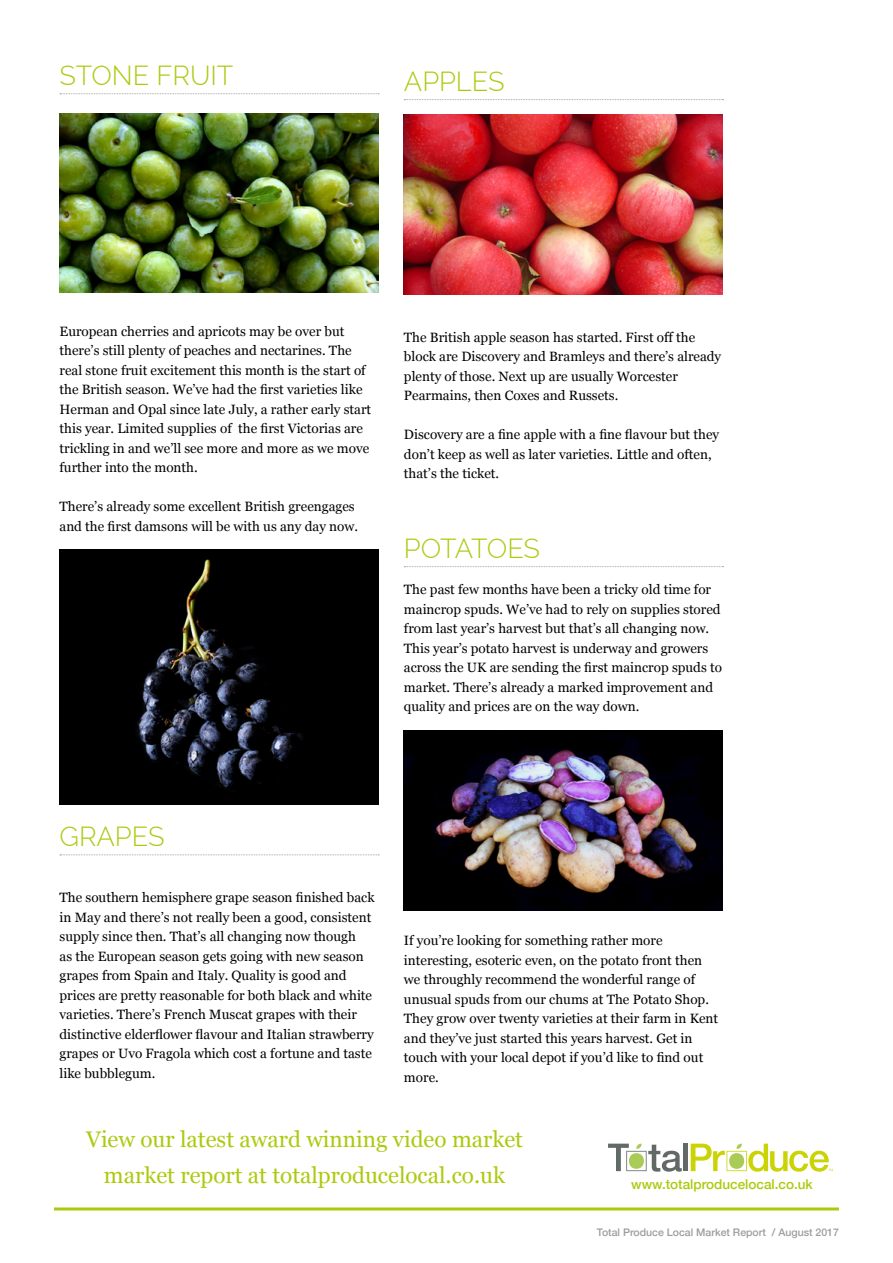
<style>
.page{position:relative;width:893px;height:1263px;background:#fff}
.page>*{position:absolute;margin:0;border:0;box-sizing:border-box;transform-origin:0 0}
.t1{font:300 27px "Raleway";color:#adc90e}
.t2{font:300 27px "Raleway";letter-spacing:-.035em;color:#adc90e}
.t3{font:22.5px/36px "Georgia";color:#adc90e;text-align:center}
.t4{font:13.5px/19.5px "Georgia";color:#000}
.t5{font:500 13.5px "Helvetica Neue";color:#adc90e}
.t6{font:500 10.5px "Helvetica Neue";color:#9d9d9c}
</style>
<div class="page">
<hr style="left:54px;top:1207px;width:785px;height:3px;background:#adc90e">
<hr style="left:684px;top:1143px;width:4px;height:28px;background:#616a66">
<svg style="left:608px;top:1143px;width:74px;height:29px"></svg>
<svg style="left:691px;top:1143px;width:142px;height:29px"></svg>
<svg style="left:60px;top:93px;width:319px;height:1px"></svg>
<svg style="left:60px;top:854px;width:319px;height:1px"></svg>
<svg style="left:404px;top:99px;width:319px;height:1px"></svg>
<svg style="left:404px;top:566px;width:319px;height:1px"></svg>
<img style="left:60px;top:113px;width:318px;height:180px">
<img style="left:60px;top:550px;width:318px;height:255px">
<img style="left:404px;top:115px;width:319px;height:179px">
<img style="left:404px;top:730px;width:319px;height:180px">
<h1 class="t1" style="left:60px;top:60px;width:175px">STONE FRUIT</h1>
<h1 class="t1" style="left:404px;top:65px;width:102px">APPLES</h1>
<p class="t4" style="left:60px;top:321px;width:313px">European cherries and apricots may be over but there’s still plenty of peaches and nectarines. The real stone fruit excitement this month is the start of the British season. We’ve had the first varieties like Herman and Opal since late July, a rather early start this year. Limited supplies of the first Victorias are trickling in and we’ll see more and more as we move further into the month.</p>
<p class="t4" style="left:60px;top:496px;width:300px">There’s already some excellent British greengages and the first damsons will be with us any day now.</p>
<p class="t4" style="left:404px;top:327px;width:319px">The British apple season has started. First off the block are Discovery and Bramleys and there’s already plenty of those. Next up are usually Worcester Pearmains, then Coxes and Russets.</p>
<p class="t4" style="left:404px;top:424px;width:317px">Discovery are a fine apple with a fine flavour but they don’t keep as well as later varieties. Little and often, that’s the ticket.</p>
<h1 class="t2" style="left:404px;top:532px;width:138px">POTATOES</h1>
<p class="t4" style="left:404px;top:579px;width:320px">The past few months have been a tricky old time for maincrop spuds. We’ve had to rely on supplies stored from last year’s harvest but that’s all changing now.<br>This year’s potato harvest is underway and growers across the UK are sending the first maincrop spuds to market. There’s already a marked improvement and quality and prices are on the way down.</p>
<h1 class="t1" style="left:60px;top:821px;width:106px">GRAPES</h1>
<p class="t4" style="left:60px;top:887px;width:317px">The southern hemisphere grape season finished back in May and there’s not really been a good, consistent supply since then. That’s all changing now though<br>as the European season gets going with new season grapes from Spain and Italy. Quality is good and prices are pretty reasonable for both black and white varieties. There’s French Muscat grapes with their distinctive elderflower flavour and Italian strawberry grapes or Uvo Fragola which cost a fortune and taste like bubblegum.</p>
<p class="t4" style="left:404px;top:930px;width:316px">If you’re looking for something rather more interesting, esoteric even, on the potato front then we throughly recommend the wonderful range of unusual spuds from our chums at The Potato Shop.<br>They grow over twenty varieties at their farm in Kent and they’ve just started this years harvest. Get in touch with your local depot if you’d like to find out more.</p>
<h2 class="t3" style="left:86px;top:1120px;width:439px">View our latest award winning video market market report at totalproducelocal.co.uk</h2>
<p class="t5" style="left:631px;top:1173px;width:183px">www.totalproducelocal.co.uk</p>
<p class="t6" style="left:597px;top:1223px;width:244px">Total Produce Local Market Report / August 2017</p>
</div>
